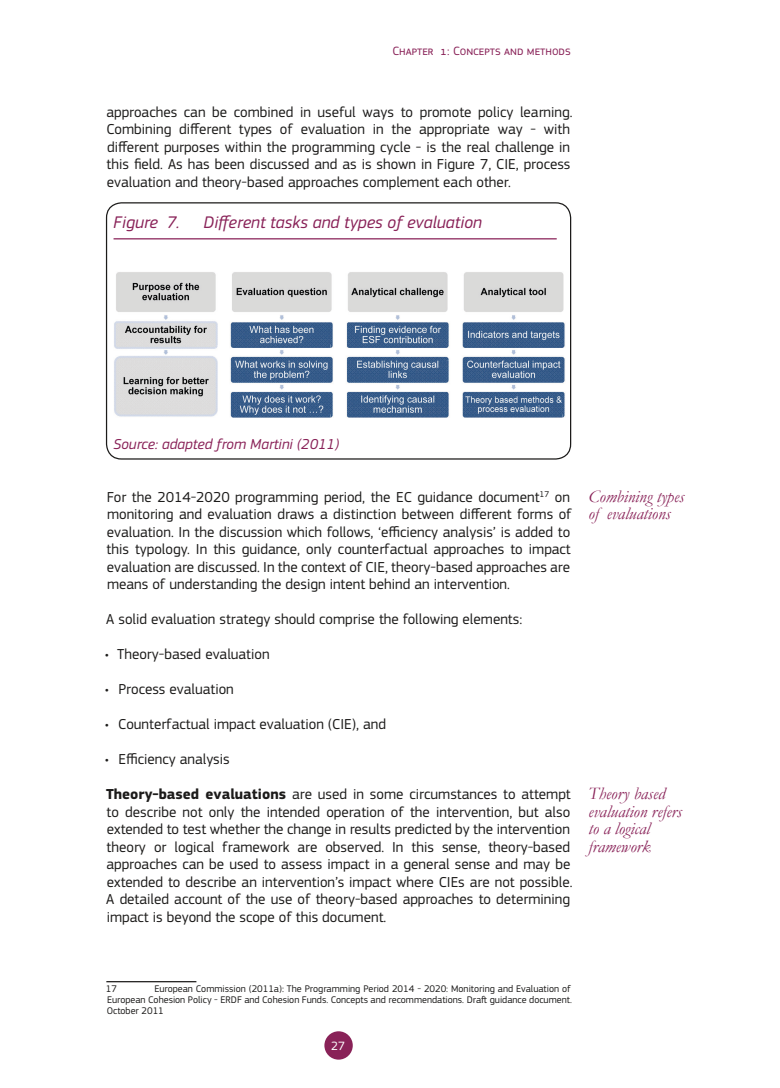
<style>
.page{position:relative;width:780px;height:1088px;background:#fff}
.page>*{position:absolute;margin:0;border:0;box-sizing:border-box;transform-origin:0 0}
.t1{font:italic 17.5px/17.5px "Garamond";color:#892258}
.t2{font:italic 17.5px "EC Square Sans Pro";color:#892258}
.CIE-BodyText{font:15px/17.5px "EC Square Sans Pro";color:#1c1b1a}
.t3{font:italic 15px "EC Square Sans Pro";color:#892258}
.t4{font:12.5px "EC Square Sans Pro";color:#892258}
.t5{font:12.5px "EC Square Sans Pro";color:#fff}
.CIE-Footnotes{font:10px/10.6px "EC Square Sans Pro";color:#1c1b1a;text-align:justify}
.s1{font-weight:700}
</style>
<div class="page">
<div style="left:324px;top:1031px;width:29px;height:28px;background:#892258;border-radius:50%"></div>
<hr style="left:106px;top:981px;width:90px;height:1px;background:#1c1b1a">
<img style="left:114px;top:272px;width:451px;height:146px">
<div style="left:106px;top:202px;width:465px;height:258px;border:1px solid #1c1b1a;border-radius:15px"></div>
<hr style="left:113px;top:238px;width:443px;height:1px;background:#892258">
<p class="t4" style="left:392px;top:44px;width:180px">Chapter 1: Concepts and methods</p>
<p class="CIE-BodyText" style="left:106px;top:103px;width:467px">approaches can be combined in useful ways to promote policy learning.<br>Combining different types of evaluation in the appropriate way - with different purposes within the programming cycle - is the real challenge in this field. As has been discussed and as is shown in Figure 7, CIE, process evaluation and theory-based approaches complement each other.</p>
<p class="t2" style="left:113px;top:212px;width:68px">Figure 7.</p>
<p class="t2" style="left:203px;top:212px;width:280px">Different tasks and types of evaluation</p>
<p class="t3" style="left:113px;top:436px;width:227px">Source: adapted from Martini (2011)</p>
<p class="CIE-BodyText" style="left:107px;top:488px;width:466px;text-align:justify">For the 2014-2020 programming period, the EC guidance document<sup>17</sup> on monitoring and evaluation draws a distinction between different forms of evaluation. In the discussion which follows, ‘efficiency analysis’ is added to this typology. In this guidance, only counterfactual approaches to impact evaluation are discussed. In the context of CIE, theory-based approaches are means of understanding the design intent behind an intervention.</p>
<p class="CIE-BodyText" style="left:106px;top:611px;width:417px">A solid evaluation strategy should comprise the following elements:</p>
<p class="CIE-BodyText" style="left:105px;top:646px;width:166px">• Theory-based evaluation</p>
<p class="CIE-BodyText" style="left:105px;top:681px;width:130px">• Process evaluation</p>
<p class="CIE-BodyText" style="left:105px;top:716px;width:283px">• Counterfactual impact evaluation (CIE), and</p>
<p class="CIE-BodyText" style="left:105px;top:751px;width:126px">• Efficiency analysis</p>
<p class="CIE-BodyText" style="left:106px;top:786px;width:468px"><span class="s1">Theory-based evaluations</span> are used in some circumstances to attempt to describe not only the intended operation of the intervention, but also extended to test whether the change in results predicted by the intervention theory or logical framework are observed. In this sense, theory-based approaches can be used to assess impact in a general sense and may be extended to describe an intervention’s impact where CIEs are not possible.<br>A detailed account of the use of theory-based approaches to determining impact is beyond the scope of this document.</p>
<p class="t1" style="left:588px;top:487px;width:97px">Combining types of evaluations</p>
<p class="t1" style="left:588px;top:785px;width:95px">Theory based evaluation refers to a logical framework</p>
<p class="CIE-Footnotes" style="left:107px;top:984px;width:466px;text-indent:48px">European Commission (2011a): The Programming Period 2014 - 2020: Monitoring and Evaluation of European Cohesion Policy - ERDF and Cohesion Funds. Concepts and recommendations. Draft guidance document.<br>October 2011</p>
<p class="CIE-Footnotes" style="left:106px;top:984px;width:13px">17</p>
<p class="t5" style="left:331px;top:1039px;width:15px">27</p>
</div>
